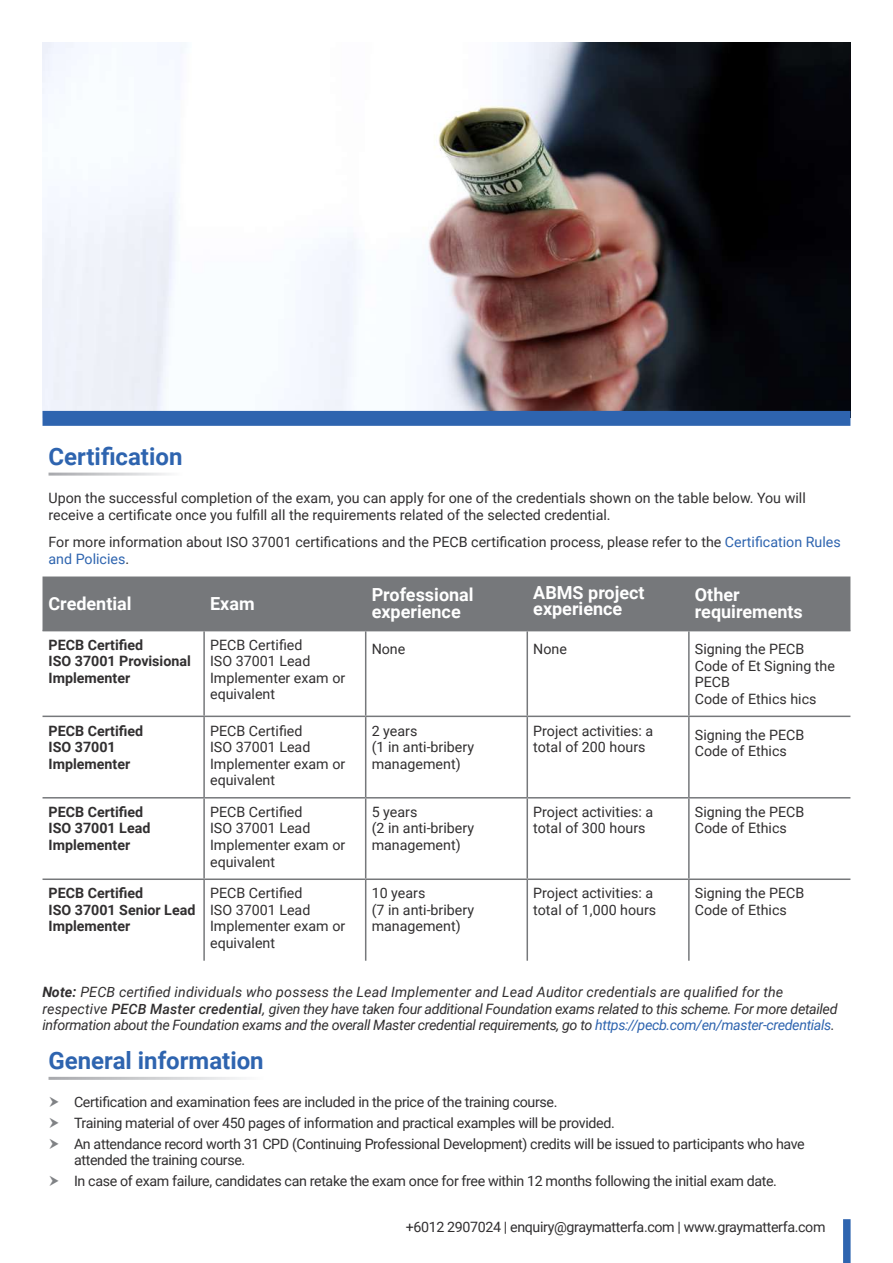
<style>
.page{position:relative;width:893px;height:1263px;background:#fff}
.page>*{position:absolute;margin:0;border:0;box-sizing:border-box;transform-origin:0 0}
.t1{font:700 24px "Roboto";color:#2e64af}
.t2{font:700 18px/16.5px "Roboto";color:#fff}
.t3{font:14.25px/16.5px "Roboto";color:#312f30}
.t4{font:14.25px/20.7px "Roboto";letter-spacing:-.025em;color:#312f30}
.t5{font:italic 14.25px/16.5px "Roboto";letter-spacing:-.025em;color:#312f30}
.t6{font:700 14.25px/16.5px "Roboto";color:#312f30}
.s1{color:#2e64af}
.s2{font-weight:700}
.s3{font-weight:500}
</style>
<div class="page">
<img style="left:43px;top:43px;width:807px;height:368px">
<div style="left:843px;top:1219px;width:8px;height:44px;background:#2e64af"></div>
<div style="left:43px;top:411px;width:807px;height:15px;background:#2e64af"></div>
<div style="left:43px;top:576px;width:807px;height:54px;background:#76787b"></div>
<hr style="left:43px;top:878px;width:161px;height:2px;background:#76787b">
<hr style="left:204px;top:878px;width:162px;height:2px;background:#76787b">
<hr style="left:366px;top:878px;width:161px;height:2px;background:#76787b">
<hr style="left:527px;top:878px;width:162px;height:2px;background:#76787b">
<hr style="left:689px;top:878px;width:161px;height:2px;background:#76787b">
<hr style="left:203px;top:631px;width:2px;height:85px;background:#76787b">
<hr style="left:365px;top:631px;width:1px;height:85px;background:#76787b">
<hr style="left:526px;top:631px;width:2px;height:85px;background:#76787b">
<hr style="left:688px;top:631px;width:2px;height:85px;background:#76787b">
<hr style="left:43px;top:716px;width:161px;height:1px;background:#76787b">
<hr style="left:204px;top:716px;width:162px;height:1px;background:#76787b">
<hr style="left:203px;top:717px;width:2px;height:80px;background:#76787b">
<hr style="left:366px;top:716px;width:161px;height:1px;background:#76787b">
<hr style="left:365px;top:717px;width:1px;height:80px;background:#76787b">
<hr style="left:527px;top:716px;width:162px;height:1px;background:#76787b">
<hr style="left:526px;top:717px;width:2px;height:80px;background:#76787b">
<hr style="left:689px;top:716px;width:161px;height:1px;background:#76787b">
<hr style="left:688px;top:717px;width:2px;height:80px;background:#76787b">
<hr style="left:43px;top:797px;width:161px;height:1px;background:#76787b">
<hr style="left:204px;top:797px;width:162px;height:1px;background:#76787b">
<hr style="left:203px;top:798px;width:2px;height:80px;background:#76787b">
<hr style="left:366px;top:797px;width:161px;height:1px;background:#76787b">
<hr style="left:365px;top:798px;width:1px;height:80px;background:#76787b">
<hr style="left:527px;top:797px;width:162px;height:1px;background:#76787b">
<hr style="left:526px;top:798px;width:2px;height:80px;background:#76787b">
<hr style="left:689px;top:797px;width:161px;height:1px;background:#76787b">
<hr style="left:688px;top:798px;width:2px;height:80px;background:#76787b">
<hr style="left:203px;top:880px;width:2px;height:81px;background:#76787b">
<hr style="left:365px;top:880px;width:1px;height:81px;background:#76787b">
<hr style="left:526px;top:880px;width:2px;height:81px;background:#76787b">
<hr style="left:688px;top:880px;width:2px;height:81px;background:#76787b">
<hr style="left:43px;top:630px;width:161px;height:1px;background:#76787b">
<hr style="left:204px;top:630px;width:162px;height:1px;background:#76787b">
<hr style="left:366px;top:630px;width:161px;height:1px;background:#76787b">
<hr style="left:527px;top:630px;width:162px;height:1px;background:#76787b">
<hr style="left:689px;top:630px;width:161px;height:1px;background:#76787b">
<h1 class="t1" style="left:49px;top:440px;width:135px">Certification</h1>
<p class="t3" style="left:49px;top:489px;width:759px">Upon the successful completion of the exam, you can apply for one of the credentials shown on the table below. You will receive a certificate once you fulfill all the requirements related of the selected credential.</p>
<p class="t3" style="left:49px;top:533px;width:794px">For more information about ISO 37001 certifications and the PECB certification process, please refer to the <span class="s1">Certification Rules and Policies</span>.</p>
<p class="t2" style="left:49px;top:594px;width:85px">Credential</p>
<p class="t2" style="left:210px;top:594px;width:46px">Exam</p>
<p class="t2" style="left:372px;top:586px;width:103px">Professional experience</p>
<p class="t2" style="left:533px;top:583px;width:113px">ABMS project experience</p>
<p class="t2" style="left:695px;top:586px;width:110px">Other requirements</p>
<p class="t6" style="left:49px;top:636px;width:144px">PECB Certified<br>ISO 37001 Provisional<br>Implementer</p>
<p class="t3" style="left:210px;top:636px;width:137px">PECB Certified<br>ISO 37001 Lead<br>Implementer exam or equivalent</p>
<p class="t3" style="left:372px;top:640px;width:35px">None</p>
<p class="t3" style="left:533px;top:640px;width:35px">None</p>
<p class="t3" style="left:695px;top:640px;width:142px">Signing the PECB<br>Code of Et Signing the<br>PECB<br>Code of Ethics hics</p>
<p class="t6" style="left:49px;top:722px;width:96px">PECB Certified<br>ISO 37001<br>Implementer</p>
<p class="t3" style="left:210px;top:722px;width:137px">PECB Certified<br>ISO 37001 Lead<br>Implementer exam or equivalent</p>
<p class="t3" style="left:372px;top:722px;width:104px">2 years<br>(1 in anti-bribery management)</p>
<p class="t3" style="left:533px;top:722px;width:121px">Project activities: a total of 200 hours</p>
<p class="t3" style="left:695px;top:726px;width:111px">Signing the PECB<br>Code of Ethics</p>
<p class="t6" style="left:49px;top:803px;width:103px">PECB Certified<br>ISO 37001 Lead<br>Implementer</p>
<p class="t3" style="left:210px;top:803px;width:137px">PECB Certified<br>ISO 37001 Lead<br>Implementer exam or equivalent</p>
<p class="t3" style="left:372px;top:803px;width:104px">5 years<br>(2 in anti-bribery management)</p>
<p class="t3" style="left:533px;top:803px;width:121px">Project activities: a total of 300 hours</p>
<p class="t3" style="left:695px;top:803px;width:111px">Signing the PECB<br>Code of Ethics</p>
<p class="t6" style="left:49px;top:884px;width:148px">PECB Certified<br>ISO 37001 Senior Lead<br>Implementer</p>
<p class="t3" style="left:210px;top:884px;width:137px">PECB Certified<br>ISO 37001 Lead<br>Implementer exam or equivalent</p>
<p class="t3" style="left:372px;top:884px;width:104px">10 years<br>(7 in anti-bribery management)</p>
<p class="t3" style="left:533px;top:884px;width:125px">Project activities: a total of 1,000 hours</p>
<p class="t3" style="left:695px;top:884px;width:111px">Signing the PECB<br>Code of Ethics</p>
<p class="t5" style="left:43px;top:983px;width:796px"><span class="s2">Note:</span> PECB certified individuals who possess the Lead Implementer and Lead Auditor credentials are qualified for the respective <span class="s3">PECB Master credential</span>, given they have taken four additional Foundation exams related to this scheme. For more detailed information about the Foundation exams and the overall Master credential requirements, go to <span class="s1">https://pecb.com/en/master-credentials</span>.</p>
<h1 class="t1" style="left:49px;top:1044px;width:217px">General information</h1>
<p class="t4" style="left:74px;top:1091px;width:732px">Certification and examination fees are included in the price of the training course.<br>Training material of over 450 pages of information and practical examples will be provided.<br>An attendance record worth 31 CPD (Continuing Professional Development) credits will be issued to participants who have</p>
<p class="t4" style="left:74px;top:1149px;width:704px">attended the training course.<br>In case of exam failure, candidates can retake the exam once for free within 12 months following the initial exam date.</p>
<p class="t4" style="left:406px;top:1216px;width:421px">+6012 2907024 | enquiry@graymatterfa.com | www.graymatterfa.com</p>
</div>
